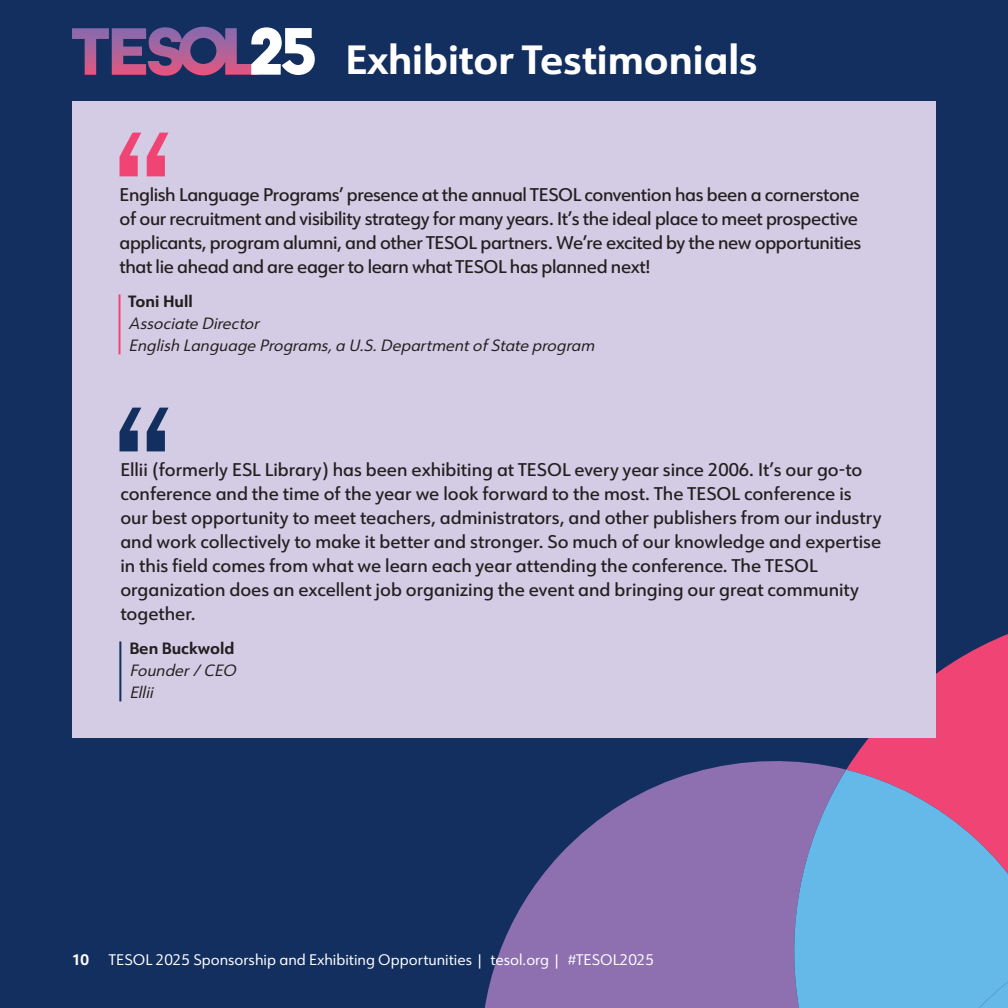
<style>
.page{position:relative;width:1008px;height:1008px;background:#132f5f}
.page>*{position:absolute;margin:0;border:0;box-sizing:border-box;transform-origin:0 0}
.t1{font:700 40px "URW Form";color:#fff}
.t2{font:500 18px/24px "URW Form";letter-spacing:-.005em;color:#231f20}
.t3{font:italic 16px/22px "URW Form";color:#231f20}
.t4{font:700 16px "URW Form";color:#231f20}
.t5{font:15px "URW Form";color:#fff}
.t6{font:700 15px "URW Form";color:#fff}
</style>
<div class="page">
<svg style="left:863px;top:634px;width:145px;height:136px;background:#d54271"></svg>
<svg style="left:484px;top:745px;width:412px;height:263px;fill:#8e70b1"></svg>
<svg style="left:764px;top:770px;width:244px;height:238px;background:#8296c9"></svg>
<div style="left:889px;top:882px;width:119px;height:126px;background:#64b9e8"></div>
<div style="left:72px;top:101px;width:864px;height:637px;background:#d4cbe4"></div>
<hr style="left:119px;top:294px;width:2px;height:60px;background:#f04574">
<svg style="left:120px;top:133px;width:49px;height:43px"></svg>
<hr style="left:119px;top:641px;width:2px;height:60px;background:#132f5f">
<svg style="left:120px;top:408px;width:49px;height:43px"></svg>
<svg style="left:72px;top:27px;width:243px;height:49px"></svg>
<h1 class="t1" style="left:346px;top:32px;width:413px">Exhibitor Testimonials</h1>
<p class="t2" style="left:120px;top:182px;width:743px">English Language Programs’ presence at the annual TESOL convention has been a cornerstone of our recruitment and visibility strategy for many years. It’s the ideal place to meet prospective applicants, program alumni, and other TESOL partners. We’re excited by the new opportunities that lie ahead and are eager to learn what TESOL has planned next!</p>
<p class="t4" style="left:129px;top:290px;width:66px">Toni Hull</p>
<p class="t3" style="left:129px;top:311px;width:472px">Associate Director<br>English Language Programs,a U.S.DepartmentofState program</p>
<p class="t2" style="left:120px;top:457px;width:763px">Ellii (formerly ESL Library) has been exhibiting at TESOL every year since 2006. It’s our go-to conference and the time of the year we look forward to the most. The TESOL conference is our best opportunity to meet teachers, administrators, and other publishers from our industry and work collectively to make it better and stronger. So much of our knowledge and expertise in this field comes from what we learn each year attending the conference. The TESOL organization does an excellent job organizing the event and bringing our great community together.</p>
<p class="t4" style="left:129px;top:637px;width:107px">Ben Buckwold</p>
<p class="t3" style="left:129px;top:658px;width:112px">Founder/CEO<br>Ellii</p>
<p class="t6" style="left:72px;top:949px;width:19px">10</p>
<p class="t5" style="left:109px;top:949px;width:547px">TESOL 2025 Sponsorship and Exhibiting Opportunities | tesol.org | #TESOL2025</p>
</div>
